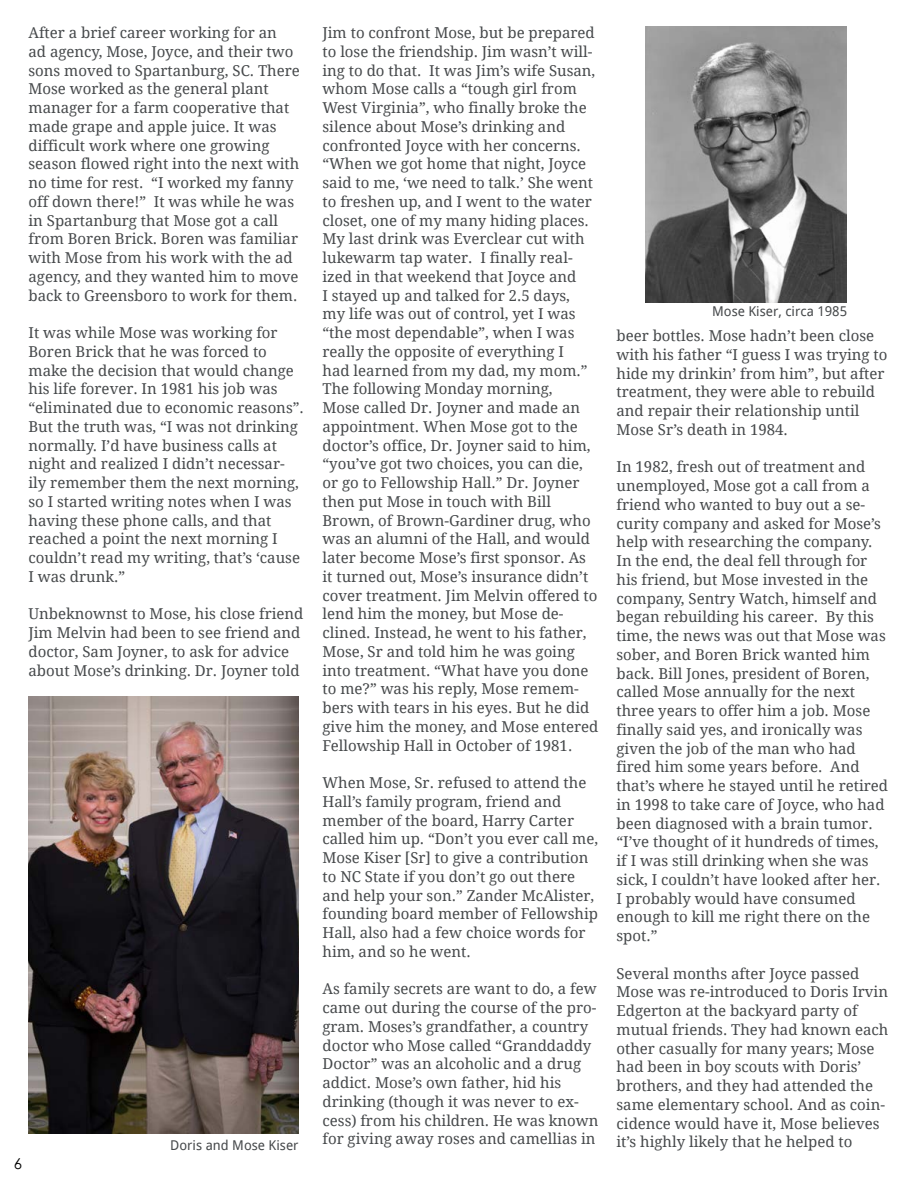
<style>
.page{position:relative;width:918px;height:1188px;background:#fff}
.page>*{position:absolute;margin:0;border:0;box-sizing:border-box;transform-origin:0 0}
.t1{font:15px/18.8px "Droid Serif";color:#46494b}
.t2{font:15px "Century Gothic";color:#000}
.t3{font:13.5px "Droid Sans";color:#46494b}
</style>
<div class="page">
<img style="left:646px;top:27px;width:201px;height:275px">
<img style="left:28px;top:697px;width:271px;height:436px">
<p class="t1" style="left:28px;top:24px;width:273px">After a brief career working for an<br>ad agency, Mose, Joyce, and their two sons moved to Spartanburg, SC. There Mose worked as the general plant manager for a farm cooperative that made grape and apple juice. It was difficult work where one growing season flowed right into the next with no time for rest. “I worked my fanny off down there!” It was while he was in Spartanburg that Mose got a call from Boren Brick. Boren was familiar with Mose from his work with the ad agency, and they wanted him to move back to Greensboro to work for them.</p>
<p class="t1" style="left:28px;top:324px;width:277px">It was while Mose was working for Boren Brick that he was forced to make the decision that would change his life forever. In 1981 his job was “eliminated due to economic reasons”.<br>But the truth was, “I was not drinking normally. I’d have business calls at night and realized I didn’t necessar&shy;ily remember them the next morning, so I started writing notes when I was having these phone calls, and that reached a point the next morning I couldn’t read my writing, that’s ‘cause I was drunk.”</p>
<p class="t1" style="left:28px;top:605px;width:276px">Unbeknownst to Mose, his close friend Jim Melvin had been to see friend and doctor, Sam Joyner, to ask for advice about Mose’s drinking. Dr. Joyner told</p>
<p class="t2" style="left:14px;top:1153px;width:10px">6</p>
<p class="t3" style="left:170px;top:1136px;width:130px">Doris and Mose Kiser</p>
<p class="t1" style="left:322px;top:24px;width:277px">Jim to confront Mose, but be prepared to lose the friendship. Jim wasn’t will&shy;ing to do that. It was Jim’s wife Susan, whom Mose calls a “tough girl from West Virginia”, who finally broke the silence about Mose’s drinking and confronted Joyce with her concerns. “When we got home that night, Joyce said to me, ‘we need to talk.’ She went to freshen up, and I went to the water closet, one of my many hiding places.<br>My last drink was Everclear cut with lukewarm tap water. I finally real&shy;ized in that weekend that Joyce and<br>I stayed up and talked for 2.5 days,<br>my life was out of control, yet I was “the most dependable”, when I was really the opposite of everything I<br>had learned from my dad, my mom.” The following Monday morning,<br>Mose called Dr. Joyner and made an appointment. When Mose got to the doctor’s office, Dr. Joyner said to him, “you’ve got two choices, you can die, or go to Fellowship Hall.” Dr. Joyner then put Mose in touch with Bill Brown, of Brown-Gardiner drug, who was an alumni of the Hall, and would later become Mose’s first sponsor. As it turned out, Mose’s insurance didn’t cover treatment. Jim Melvin offered to lend him the money, but Mose de&shy;clined. Instead, he went to his father, Mose, Sr and told him he was going into treatment. “What have you done to me?” was his reply, Mose remem&shy;bers with tears in his eyes. But he did give him the money, and Mose entered Fellowship Hall in October of 1981.</p>
<p class="t1" style="left:322px;top:774px;width:277px">When Mose, Sr. refused to attend the Hall’s family program, friend and member of the board, Harry Carter called him up. “Don’t you ever call me, Mose Kiser [Sr] to give a contribution to NC State if you don’t go out there and help your son.” Zander McAlister, founding board member of Fellowship Hall, also had a few choice words for him, and so he went.</p>
<p class="t1" style="left:322px;top:980px;width:277px">As family secrets are want to do, a few came out during the course of the pro&shy;gram. Moses’s grandfather, a country doctor who Mose called “Granddaddy Doctor” was an alcoholic and a drug addict. Mose’s own father, hid his drinking (though it was never to ex&shy;cess) from his children. He was known for giving away roses and camellias in</p>
<p class="t3" style="left:712px;top:302px;width:137px">Mose Kiser, circa 1985</p>
<p class="t1" style="left:617px;top:327px;width:273px">beer bottles. Mose hadn’t been close with his father “I guess I was trying to hide my drinkin’ from him”, but after treatment, they were able to rebuild and repair their relationship until Mose Sr’s death in 1984.</p>
<p class="t1" style="left:617px;top:458px;width:273px">In 1982, fresh out of treatment and unemployed, Mose got a call from a friend who wanted to buy out a se&shy;curity company and asked for Mose’s help with researching the company.<br>In the end, the deal fell through for his friend, but Mose invested in the company, Sentry Watch, himself and began rebuilding his career. By this time, the news was out that Mose was sober, and Boren Brick wanted him back. Bill Jones, president of Boren, called Mose annually for the next three years to offer him a job. Mose finally said yes, and ironically was given the job of the man who had fired him some years before. And that’s where he stayed until he retired in 1998 to take care of Joyce, who had been diagnosed with a brain tumor. “I’ve thought of it hundreds of times, if I was still drinking when she was sick, I couldn’t have looked after her.<br>I probably would have consumed enough to kill me right there on the spot.”</p>
<p class="t1" style="left:617px;top:964px;width:273px">Several months after Joyce passed Mose was re-introduced to Doris Irvin Edgerton at the backyard party of mutual friends. They had known each other casually for many years; Mose had been in boy scouts with Doris’ brothers, and they had attended the same elementary school. And as coin&shy;cidence would have it, Mose believes it’s highly likely that he helped to</p>
</div>
